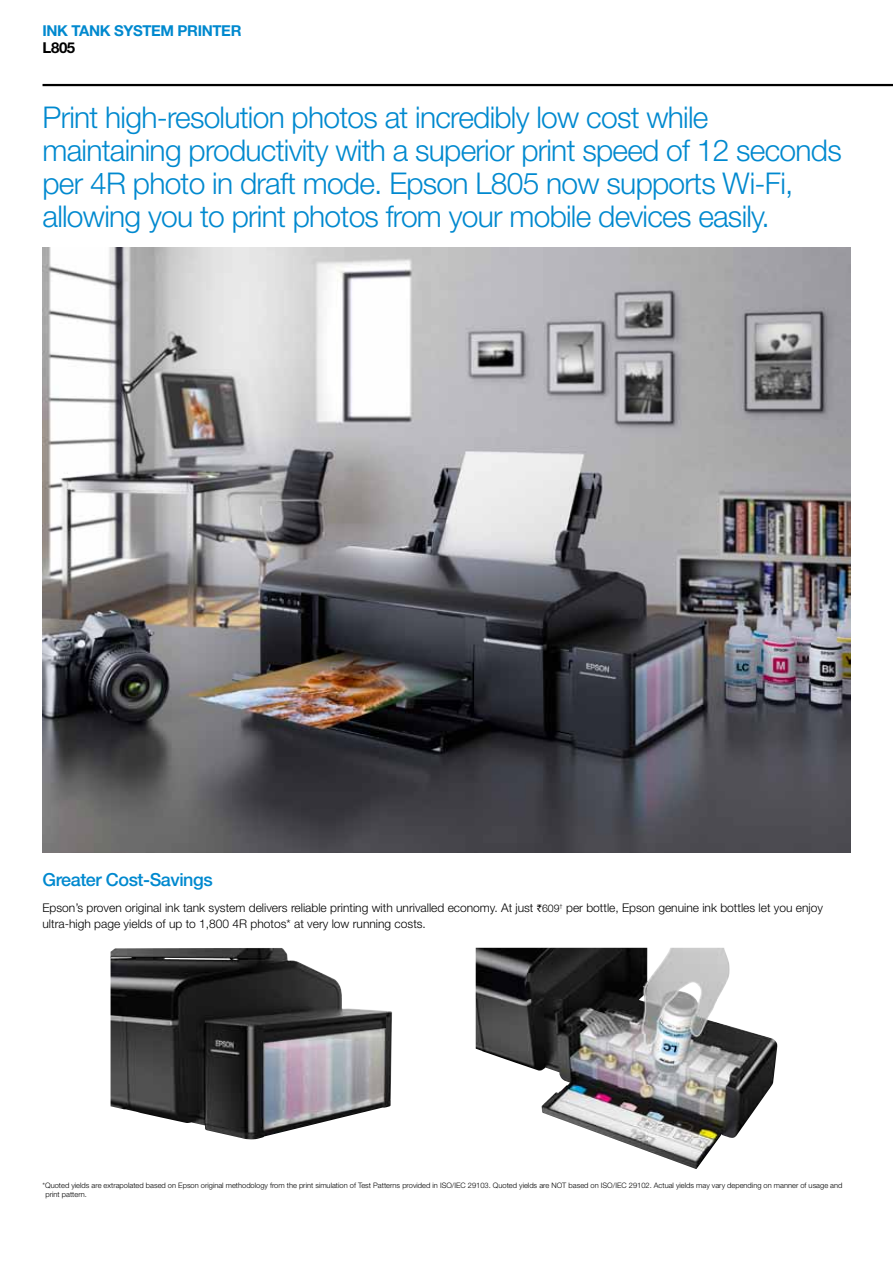
<style>
.page{position:relative;width:893px;height:1263px;background:#fff}
.page>*{position:absolute;margin:0;border:0;box-sizing:border-box;transform-origin:0 0}
.t1{font:300 30px/33px "Helvetica Neue LT Std";letter-spacing:-.025em;color:#0089cf}
.t2{font:500 18px "Helvetica Neue LT Std";letter-spacing:-.025em;color:#0089cf}
.t3{font:700 15px "Helvetica Neue LT Std";letter-spacing:-.025em;color:#0089cf}
.t4{font:700 15px "Helvetica Neue LT Std";color:#000}
.t5{font:300 12px/16.5px "Helvetica Neue LT Std";color:#000}
.t6{font:300 7.5px/9px "Helvetica Neue LT Std";color:#000}
.s1{font-family:"Rupee";font-weight:400;font-size:10.5px}
.s2{font-family:"Helvetica Neue";font-size:10.5px}
</style>
<div class="page">
<hr style="left:43px;top:84px;width:850px;height:2px;background:#000">
<img style="left:43px;top:247px;width:807px;height:605px">
<img style="left:476px;top:948px;width:301px;height:221px">
<img style="left:111px;top:948px;width:281px;height:191px">
<h3 class="t3" style="left:43px;top:22px;width:200px">INK TANK SYSTEM PRINTER</h3>
<h3 class="t4" style="left:43px;top:38px;width:34px">L805</h3>
<p class="t1" style="left:43px;top:100px;width:801px">Print high-resolution photos at incredibly low cost while maintaining productivity with a superior print speed of 12 seconds per 4R photo in draft mode. Epson L805 now supports Wi-Fi, allowing you to print photos from your mobile devices easily.</p>
<h2 class="t2" style="left:43px;top:869px;width:172px">Greater Cost-Savings</h2>
<h3 class="t5" style="left:43px;top:899px;width:782px">Epson’s proven original ink tank system delivers reliable printing with unrivalled economy. At just <span class="s1">`</span><span class="s2">609</span><sup>†</sup> per bottle, Epson genuine ink bottles let you enjoy ultra-high page yields of up to 1,800 4R photos* at very low running costs.</h3>
<p class="t6" style="left:46px;top:1181px;width:798px;text-indent:-3px">*Quoted yields are extrapolated based on Epson original methodology from the print simulation of Test Patterns provided in ISO/IEC 29103. Quoted yields are NOT based on ISO/IEC 29102. Actual yields may vary depending on manner of usage and print pattern.</p>
</div>
